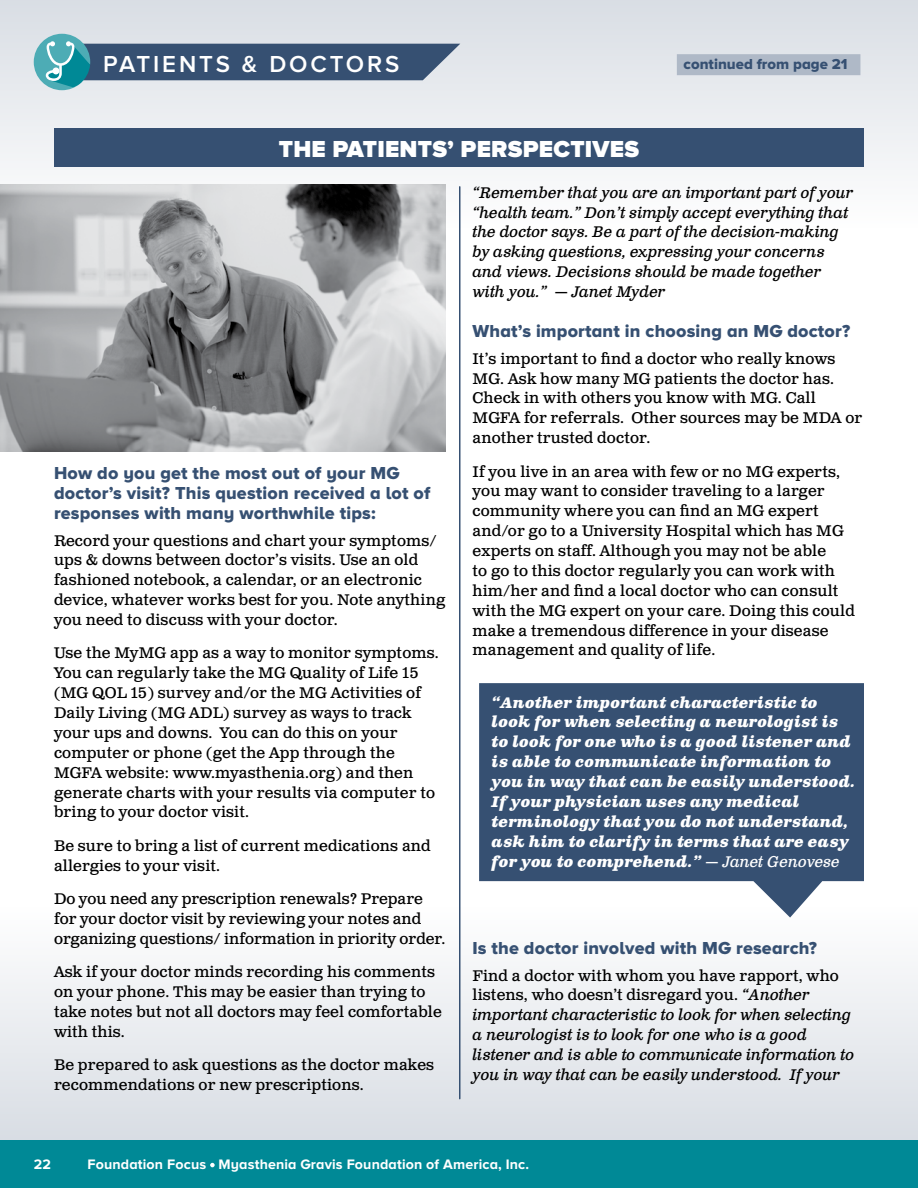
<style>
.page{position:relative;width:918px;height:1188px;background:#fff}
.page>*{position:absolute;margin:0;border:0;box-sizing:border-box;transform-origin:0 0}
.t1{font:900 24px "Proxima Nova A";letter-spacing:.01em;color:#fff}
.t2{font:600 24px "Proxima Nova A";letter-spacing:.115em;color:#fff}
.t3{font:18px/19.8px "Proxima Nova A Extrabld";letter-spacing:.01em;color:#365072}
.t4{font:15.3px/20px "Clarendon Text Pro";letter-spacing:.01em;color:#000}
.t5{font:italic 15.3px/20px "Clarendon Text Pro";letter-spacing:-.01em;color:#000}
.t6{font:italic 700 15.3px/20px "Clarendon Text Pro";letter-spacing:-.01em;color:#fff}
.t7{font:15px "Proxima Nova A Extrabld";color:#365072}
.t8{font:700 14.25px "Proxima Nova A";letter-spacing:.01em;color:#fff}
.s1{font-weight:400}
.s2{font-style:normal}
</style>
<div class="page">
<div style="left:0;top:907px;width:918px;height:242px;background:linear-gradient(to bottom,#fefefe,#d7dce3)"></div>
<div style="left:0;top:0;width:918px;height:228px;background:linear-gradient(to bottom,#d9dde4,#fefefe)"></div>
<hr style="left:459px;top:187px;width:1px;height:912px;background:#365072">
<div style="left:54px;top:128px;width:810px;height:39px;background:#365072"></div>
<img style="left:0;top:184px;width:446px;height:267px">
<svg style="left:479px;top:683px;width:385px;height:235px;background:#536986"></svg>
<svg style="left:34px;top:34px;width:426px;height:56px;background:#758ea3"></svg>
<div style="left:52px;top:68px;width:7px;height:6px;background:#fff;border-radius:50%"></div>
<div style="left:677px;top:54px;width:183px;height:21px;background:#afb9c7"></div>
<div style="left:0;top:1141px;width:918px;height:47px;background:#008996"></div>
<svg style="left:210px;top:1163px;width:5px;height:4px"></svg>
<h1 class="t2" style="left:103px;top:50px;width:298px">PATIENTS &amp; DOCTORS</h1>
<p class="t7" style="left:684px;top:56px;width:166px">continued from page 21</p>
<h1 class="t1" style="left:279px;top:135px;width:362px">THE PATIENTS’ PERSPECTIVES</h1>
<p class="t3" style="left:54px;top:463px;width:378px">How do you get the most out of your MG doctor’s visit? This question received a lot of responses with many worthwhile tips:</p>
<p class="t4" style="left:54px;top:531px;width:393px">Record your questions and chart your symptoms/ ups &amp; downs between doctor’s visits. Use an old fashioned notebook, a calendar, or an electronic device, whatever works best for you. Note anything you need to discuss with your doctor.</p>
<p class="t4" style="left:54px;top:644px;width:386px">Use the MyMG app as a way to monitor symptoms.<br>You can regularly take the MG Quality of Life 15 (MG QOL 15) survey and/or the MG Activities of Daily Living (MG ADL) survey as ways to track your ups and downs. You can do this on your computer or phone (get the App through the MGFA website: www.myasthenia.org) and then generate charts with your results via computer to bring to your doctor visit.</p>
<p class="t4" style="left:54px;top:836px;width:378px">Be sure to bring a list of current medications and allergies to your visit.</p>
<p class="t4" style="left:54px;top:890px;width:393px">Do you need any prescription renewals? Prepare for your doctor visit by reviewing your notes and organizing questions/ information in priority order.</p>
<p class="t4" style="left:54px;top:963px;width:389px">Ask if your doctor minds recording his comments on your phone. This may be easier than trying to take notes but not all doctors may feel comfortable with this.</p>
<p class="t4" style="left:54px;top:1056px;width:382px">Be prepared to ask questions as the doctor makes recommendations or new prescriptions.</p>
<p class="t5" style="left:473px;top:183px;width:382px">“Remember that you are an important part of your “health team.” Don’t simply accept everything that the doctor says. Be a part of the decision-making by asking questions, expressing your concerns and views. Decisions should be made together with you.” — Janet Myder</p>
<p class="t3" style="left:472px;top:321px;width:379px">What’s important in choosing an MG doctor?</p>
<p class="t4" style="left:472px;top:349px;width:391px">It’s important to find a doctor who really knows MG. Ask how many MG patients the doctor has.<br>Check in with others you know with MG. Call MGFA for referrals. Other sources may be MDA or another trusted doctor.</p>
<p class="t4" style="left:472px;top:462px;width:384px">If you live in an area with few or no MG experts, you may want to consider traveling to a larger community where you can find an MG expert and/or go to a University Hospital which has MG experts on staff. Although you may not be able<br>to go to this doctor regularly you can work with him/her and find a local doctor who can consult with the MG expert on your care. Doing this could make a tremendous difference in your disease management and quality of life.</p>
<p class="t6" style="left:492px;top:693px;width:365px">“Another important characteristic to look for when selecting a neurologist is to look for one who is a good listener and is able to communicate information to you in way that can be easily understood.<br>If your physician uses any medical terminology that you do not understand, ask him to clarify in terms that are easy for you to comprehend.” <span class="s1">— Janet Genovese</span></p>
<p class="t3" style="left:472px;top:938px;width:346px">Is the doctor involved with MG research?</p>
<p class="t5" style="left:472px;top:966px;width:383px"><span class="s2">Find a doctor with whom you have rapport, who listens, who doesn’t disregard you.</span> “Another important characteristic to look for when selecting a neurologist is to look for one who is a good listener and is able to communicate information to you in way that can be easily understood. If your</p>
<p class="t8" style="left:34px;top:1156px;width:19px">22</p>
<p class="t8" style="left:88px;top:1156px;width:443px">Foundation Focus Myasthenia Gravis Foundation of America, Inc.</p>
</div>
